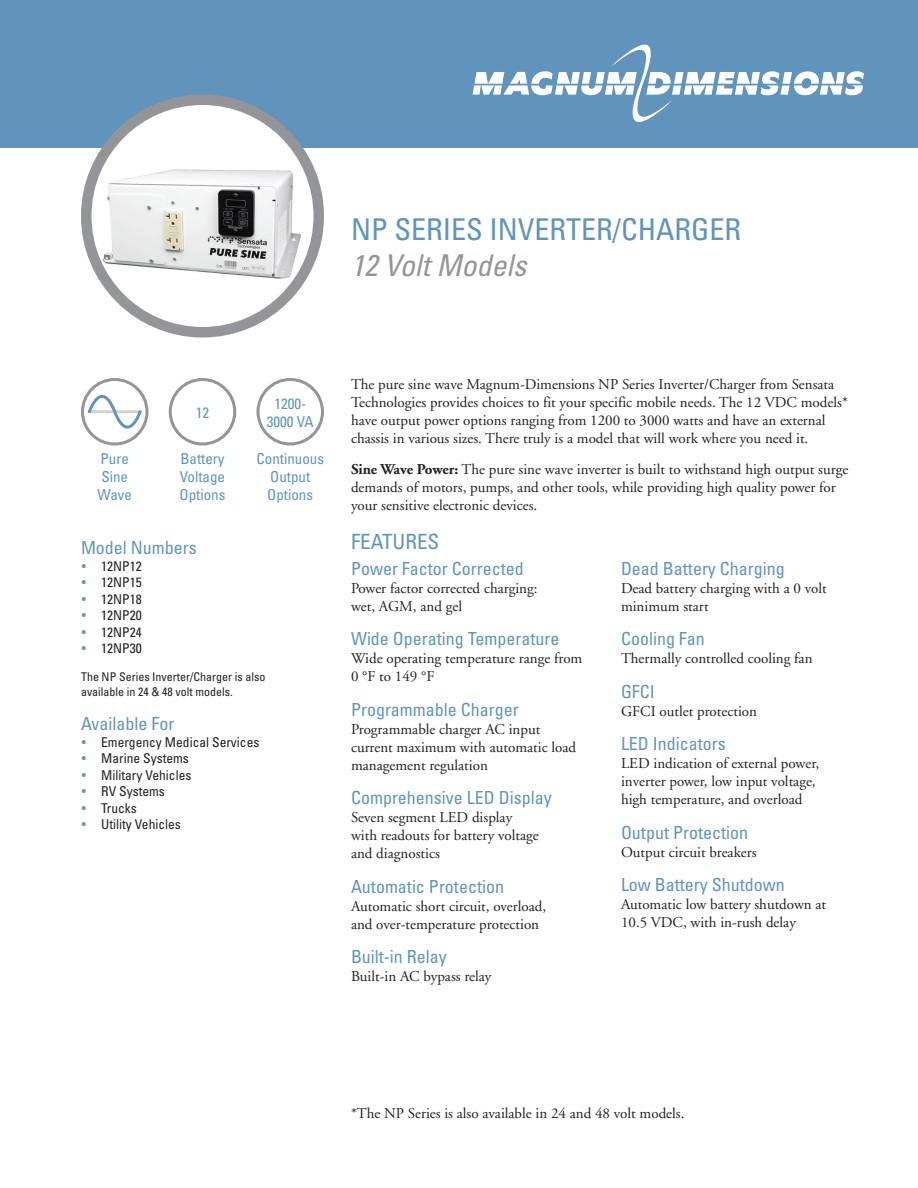
<style>
.page{position:relative;width:918px;height:1188px;background:#fff}
.page>*{position:absolute;margin:0;border:0;box-sizing:border-box;transform-origin:0 0}
.t1{font:condensed 30px "Univers";color:#6194bc}
.t2{font:italic condensed 30px "Univers";color:#939598}
.t3{font:condensed 21px "Univers";color:#6194bc}
.t4{font:condensed 18px "Univers";color:#6194bc}
.t5{font:15px/18px "Adobe Garamond";color:#231f20}
.t6{font:condensed 15px/18px "Univers";color:#6194bc;text-align:center}
.t7{font:condensed 13.5px/16.5px "Univers";color:#231f20;text-align:justify}
.t8{font:condensed 12px/14.4px "Univers";color:#231f20}
.s1{font-weight:700}
</style>
<div class="page">
<div style="left:0;top:0;width:918px;height:148px;background:#6194bc"></div>
<svg style="left:473px;top:45px;width:391px;height:77px"></svg>
<svg style="left:86px;top:100px;width:233px;height:232px;fill:#fff"></svg>
<img style="left:93px;top:144px;width:219px;height:156px">
<div style="left:81px;top:94px;width:243px;height:244px;border:10px solid #939598;border-radius:50%"></div>
<div style="left:81px;top:378px;width:67px;height:68px;border:3px solid #939598;border-radius:50%"></div>
<div style="left:169px;top:378px;width:67px;height:68px;border:3px solid #939598;border-radius:50%"></div>
<div style="left:256px;top:378px;width:68px;height:68px;border:3px solid #939598;border-radius:50%"></div>
<svg style="left:86px;top:378px;width:57px;height:68px"></svg>
<h1 class="t1" style="left:351px;top:210px;width:392px">NP SERIES INVERTER/CHARGER</h1>
<h1 class="t2" style="left:351px;top:246px;width:177px">12 Volt Models</h1>
<p class="t6" style="left:196px;top:403px;width:15px">12</p>
<p class="t6" style="left:97px;top:450px;width:36px;text-align:left">Pure<br>Sine<br>Wave</p>
<p class="t6" style="left:180px;top:450px;width:47px;text-align:justify">Battery Voltage Options</p>
<p class="t6" style="left:267px;top:394px;width:48px">1200-<br>3000 VA</p>
<p class="t6" style="left:257px;top:450px;width:69px">Continuous<br>Output<br>Options</p>
<p class="t4" style="left:81px;top:537px;width:117px">Model Numbers</p>
<p class="t7" style="left:101px;top:558px;width:42px">12NP12<br>12NP15<br>12NP18<br>12NP20<br>12NP24<br>12NP30</p>
<p class="t8" style="left:81px;top:670px;width:186px">The NP Series Inverter/Charger is also available in 24 &amp; 48 volt models.</p>
<p class="t4" style="left:81px;top:712px;width:95px">Available For</p>
<p class="t7" style="left:101px;top:733px;width:160px;text-align:left">Emergency Medical Services<br>Marine Systems<br>Military Vehicles<br>RV Systems<br>Trucks<br>Utility Vehicles</p>
<p class="t5" style="left:351px;top:376px;width:498px">The pure sine wave Magnum-Dimensions NP Series Inverter/Charger from Sensata Technologies provides choices to fit your specific mobile needs. The 12 VDC models* have output power options ranging from 1200 to 3000 watts and have an external chassis in various sizes. There truly is a model that will work where you need it.</p>
<p class="t5" style="left:351px;top:461px;width:499px"><span class="s1">Sine Wave Power:</span> The pure sine wave inverter is built to withstand high output surge demands of motors, pumps, and other tools, while providing high quality power for your sensitive electronic devices.</p>
<h2 class="t3" style="left:351px;top:528px;width:90px">FEATURES</h2>
<p class="t4" style="left:351px;top:557px;width:174px">Power Factor Corrected</p>
<p class="t5" style="left:351px;top:579px;width:188px">Power factor corrected charging: wet, AGM, and gel</p>
<p class="t4" style="left:351px;top:627px;width:210px">Wide Operating Temperature</p>
<p class="t5" style="left:351px;top:650px;width:233px">Wide operating temperature range from<br>0 °F to 149 °F</p>
<p class="t4" style="left:351px;top:698px;width:169px">Programmable Charger</p>
<p class="t5" style="left:351px;top:720px;width:227px">Programmable charger AC input current maximum with automatic load management regulation</p>
<p class="t4" style="left:351px;top:786px;width:202px">Comprehensive LED Display</p>
<p class="t5" style="left:351px;top:809px;width:189px">Seven segment LED display with readouts for battery voltage and diagnostics</p>
<p class="t4" style="left:351px;top:875px;width:154px">Automatic Protection</p>
<p class="t5" style="left:351px;top:897px;width:197px">Automatic short circuit, overload, and over-temperature protection</p>
<p class="t4" style="left:351px;top:945px;width:97px">Built-in Relay</p>
<p class="t5" style="left:351px;top:968px;width:142px">Built-in AC bypass relay</p>
<p class="t4" style="left:621px;top:557px;width:165px">Dead Battery Charging</p>
<p class="t5" style="left:621px;top:579px;width:207px">Dead battery charging with a 0 volt minimum start</p>
<p class="t4" style="left:621px;top:627px;width:85px">Cooling Fan</p>
<p class="t5" style="left:621px;top:650px;width:193px">Thermally controlled cooling fan</p>
<p class="t4" style="left:621px;top:680px;width:36px">GFCI</p>
<p class="t5" style="left:621px;top:702px;width:138px">GFCI outlet protection</p>
<p class="t4" style="left:621px;top:732px;width:106px">LED Indicators</p>
<p class="t5" style="left:621px;top:755px;width:200px">LED indication of external power, inverter power, low input voltage, high temperature, and overload</p>
<p class="t4" style="left:621px;top:821px;width:129px">Output Protection</p>
<p class="t5" style="left:621px;top:843px;width:137px">Output circuit breakers</p>
<p class="t4" style="left:621px;top:873px;width:165px">Low Battery Shutdown</p>
<p class="t5" style="left:621px;top:896px;width:207px">Automatic low battery shutdown at<br>10.5 VDC, with in-rush delay</p>
<p class="t5" style="left:351px;top:1105px;width:335px">*The NP Series is also available in 24 and 48 volt models.</p>
</div>
